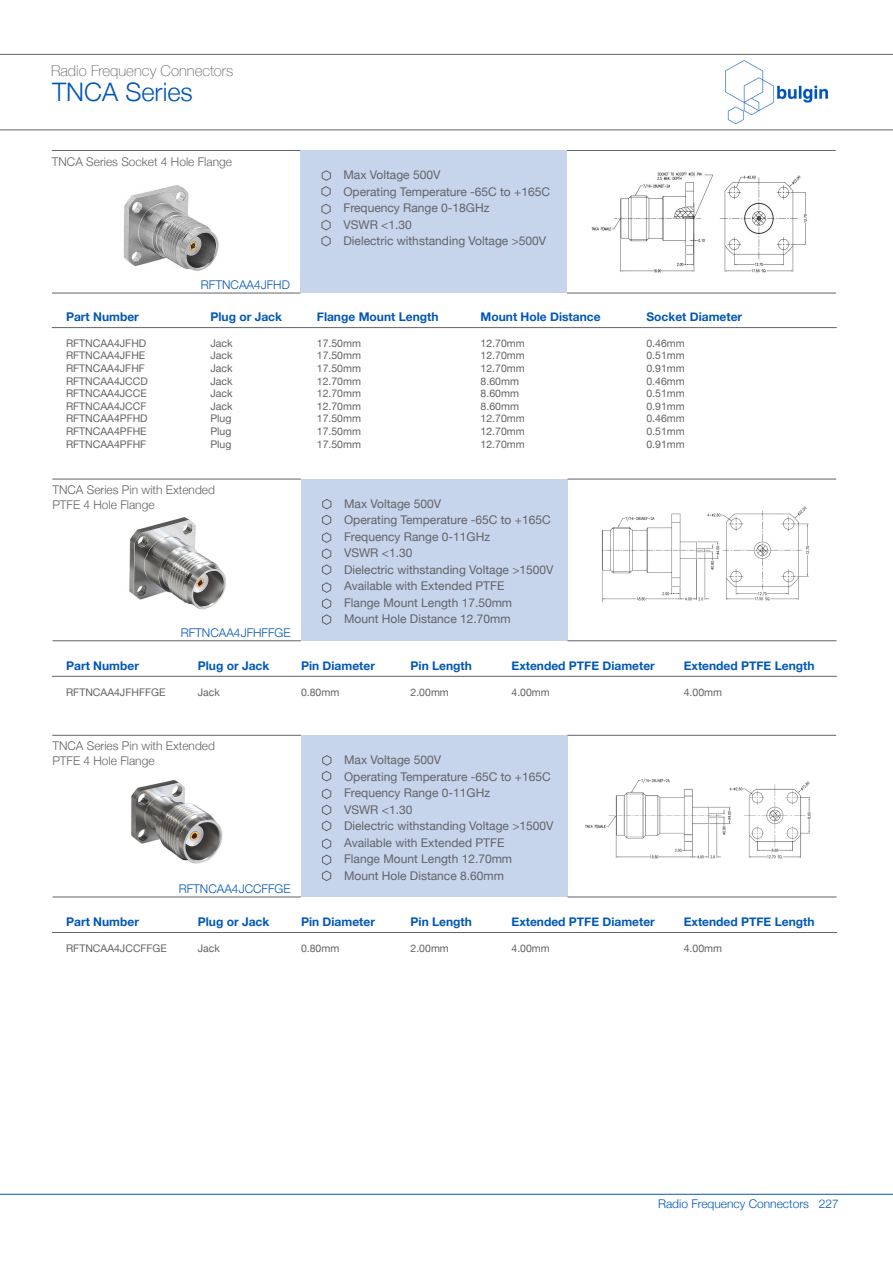
<style>
.page{position:relative;width:893px;height:1263px;background:#fff}
.page>*{position:absolute;margin:0;border:0;box-sizing:border-box;transform-origin:0 0}
.t1{font:300 25.5px "Helvetica Neue";color:#0057b8}
.t2{font:100 15px "Helvetica Neue";color:#636366}
.t3{font:12px "Helvetica Neue";color:#636366}
.t4{font:700 12px "Helvetica Neue";color:#0057b8}
.t5{font:300 12px "Helvetica Neue";color:#636366}
.t6{font:300 12px "Helvetica Neue";color:#0057b8}
.t7{font:10.5px "Helvetica Neue";color:#636366}
</style>
<div class="page">
<img style="left:726px;top:61px;width:101px;height:63px">
<hr style="left:0;top:54px;width:893px;height:1px;background:#636366">
<hr style="left:0;top:129px;width:893px;height:1px;background:#636366">
<hr style="left:0;top:1194px;width:893px;height:1px;background:#0057b8">
<img style="left:131px;top:780px;width:92px;height:84px">
<img style="left:129px;top:517px;width:97px;height:93px">
<img style="left:52px;top:185px;width:241px;height:108px">
<div style="left:300px;top:150px;width:267px;height:143px;background:#c6d4ec"></div>
<hr style="left:567px;top:150px;width:269px;height:1px;background:#636366">
<hr style="left:52px;top:293px;width:248px;height:1px;background:#636366">
<hr style="left:567px;top:293px;width:269px;height:1px;background:#636366">
<hr style="left:52px;top:150px;width:248px;height:1px;background:#636366">
<svg style="left:321px;top:170px;width:10px;height:27px"></svg>
<svg style="left:321px;top:203px;width:10px;height:44px"></svg>
<img style="left:591px;top:172px;width:216px;height:101px">
<hr style="left:52px;top:327px;width:785px;height:1px;background:#636366">
<div style="left:301px;top:479px;width:266px;height:161px;background:#c6d4ec"></div>
<hr style="left:567px;top:479px;width:269px;height:1px;background:#636366">
<hr style="left:53px;top:640px;width:248px;height:1px;background:#636366">
<hr style="left:567px;top:640px;width:270px;height:1px;background:#636366">
<hr style="left:52px;top:479px;width:249px;height:1px;background:#636366">
<svg style="left:322px;top:499px;width:10px;height:27px"></svg>
<svg style="left:322px;top:532px;width:10px;height:43px"></svg>
<img style="left:601px;top:506px;width:209px;height:97px">
<hr style="left:52px;top:676px;width:785px;height:1px;background:#636366">
<svg style="left:322px;top:582px;width:10px;height:43px"></svg>
<div style="left:301px;top:735px;width:266px;height:162px;background:#c6d4ec"></div>
<hr style="left:567px;top:735px;width:269px;height:1px;background:#636366">
<hr style="left:53px;top:897px;width:248px;height:1px;background:#636366">
<hr style="left:567px;top:897px;width:270px;height:1px;background:#636366">
<hr style="left:52px;top:735px;width:249px;height:1px;background:#636366">
<svg style="left:322px;top:755px;width:10px;height:27px"></svg>
<svg style="left:322px;top:788px;width:10px;height:43px"></svg>
<img style="left:585px;top:778px;width:226px;height:80px">
<hr style="left:52px;top:932px;width:785px;height:1px;background:#636366">
<svg style="left:322px;top:838px;width:10px;height:43px"></svg>
<p class="t2" style="left:51px;top:60px;width:184px">Radio Frequency Connectors</p>
<p class="t1" style="left:52px;top:71px;width:142px">TNCA Series</p>
<p class="t5" style="left:52px;top:152px;width:182px">TNCA Series Socket 4 Hole Flange</p>
<p class="t6" style="left:201px;top:275px;width:90px">RFTNCAA4JFHD</p>
<p class="t4" style="left:66px;top:307px;width:74px">Part Number</p>
<p class="t4" style="left:210px;top:307px;width:73px">Plug or Jack</p>
<p class="t7" style="left:210px;top:335px;width:24px">Jack</p>
<p class="t7" style="left:210px;top:348px;width:24px">Jack</p>
<p class="t7" style="left:210px;top:361px;width:24px">Jack</p>
<p class="t7" style="left:210px;top:373px;width:24px">Jack</p>
<p class="t7" style="left:210px;top:386px;width:24px">Jack</p>
<p class="t7" style="left:210px;top:398px;width:24px">Jack</p>
<p class="t7" style="left:210px;top:411px;width:22px">Plug</p>
<p class="t7" style="left:210px;top:424px;width:22px">Plug</p>
<p class="t7" style="left:210px;top:436px;width:22px">Plug</p>
<p class="t7" style="left:66px;top:335px;width:82px">RFTNCAA4JFHD</p>
<p class="t7" style="left:66px;top:348px;width:81px">RFTNCAA4JFHE</p>
<p class="t7" style="left:66px;top:361px;width:80px">RFTNCAA4JFHF</p>
<p class="t7" style="left:66px;top:373px;width:83px">RFTNCAA4JCCD</p>
<p class="t7" style="left:66px;top:386px;width:82px">RFTNCAA4JCCE</p>
<p class="t7" style="left:66px;top:398px;width:82px">RFTNCAA4JCCF</p>
<p class="t7" style="left:66px;top:411px;width:83px">RFTNCAA4PFHD</p>
<p class="t7" style="left:66px;top:424px;width:82px">RFTNCAA4PFHE</p>
<p class="t7" style="left:66px;top:436px;width:82px">RFTNCAA4PFHF</p>
<p class="t3" style="left:343px;top:166px;width:98px">Max Voltage 500V</p>
<p class="t3" style="left:343px;top:183px;width:208px">Operating Temperature -65C to +165C</p>
<p class="t3" style="left:343px;top:199px;width:148px">Frequency Range 0-18GHz</p>
<p class="t3" style="left:343px;top:216px;width:70px">VSWR &lt;1.30</p>
<p class="t3" style="left:343px;top:232px;width:204px">Dielectric withstanding Voltage &gt;500V</p>
<p class="t4" style="left:317px;top:307px;width:123px">Flange Mount Length</p>
<p class="t7" style="left:317px;top:335px;width:46px">17.50mm</p>
<p class="t7" style="left:317px;top:348px;width:46px">17.50mm</p>
<p class="t7" style="left:317px;top:361px;width:46px">17.50mm</p>
<p class="t7" style="left:317px;top:373px;width:46px">12.70mm</p>
<p class="t7" style="left:317px;top:386px;width:46px">12.70mm</p>
<p class="t7" style="left:317px;top:398px;width:46px">12.70mm</p>
<p class="t7" style="left:317px;top:411px;width:46px">17.50mm</p>
<p class="t7" style="left:317px;top:424px;width:46px">17.50mm</p>
<p class="t7" style="left:317px;top:436px;width:46px">17.50mm</p>
<p class="t4" style="left:481px;top:307px;width:121px">Mount Hole Distance</p>
<p class="t7" style="left:481px;top:335px;width:46px">12.70mm</p>
<p class="t7" style="left:481px;top:348px;width:46px">12.70mm</p>
<p class="t7" style="left:481px;top:361px;width:46px">12.70mm</p>
<p class="t7" style="left:481px;top:373px;width:40px">8.60mm</p>
<p class="t7" style="left:481px;top:386px;width:40px">8.60mm</p>
<p class="t7" style="left:481px;top:398px;width:40px">8.60mm</p>
<p class="t7" style="left:481px;top:411px;width:46px">12.70mm</p>
<p class="t7" style="left:481px;top:424px;width:46px">12.70mm</p>
<p class="t7" style="left:481px;top:436px;width:46px">12.70mm</p>
<p class="t4" style="left:646px;top:307px;width:97px">Socket Diameter</p>
<p class="t7" style="left:646px;top:335px;width:40px">0.46mm</p>
<p class="t7" style="left:646px;top:348px;width:40px">0.51mm</p>
<p class="t7" style="left:646px;top:361px;width:40px">0.91mm</p>
<p class="t7" style="left:646px;top:373px;width:40px">0.46mm</p>
<p class="t7" style="left:646px;top:386px;width:40px">0.51mm</p>
<p class="t7" style="left:646px;top:398px;width:40px">0.91mm</p>
<p class="t7" style="left:646px;top:411px;width:40px">0.46mm</p>
<p class="t7" style="left:646px;top:424px;width:40px">0.51mm</p>
<p class="t7" style="left:646px;top:436px;width:40px">0.91mm</p>
<p class="t5" style="left:52px;top:480px;width:164px">TNCA Series Pin with Extended</p>
<p class="t5" style="left:52px;top:495px;width:104px">PTFE 4 Hole Flange</p>
<p class="t6" style="left:181px;top:623px;width:111px">RFTNCAA4JFHFFGE</p>
<p class="t4" style="left:66px;top:656px;width:74px">Part Number</p>
<p class="t4" style="left:198px;top:656px;width:73px">Plug or Jack</p>
<p class="t7" style="left:66px;top:684px;width:101px">RFTNCAA4JFHFFGE</p>
<p class="t7" style="left:198px;top:684px;width:24px">Jack</p>
<p class="t3" style="left:344px;top:495px;width:98px">Max Voltage 500V</p>
<p class="t3" style="left:344px;top:511px;width:208px">Operating Temperature -65C to +165C</p>
<p class="t3" style="left:344px;top:528px;width:148px">Frequency Range 0-11GHz</p>
<p class="t3" style="left:344px;top:544px;width:70px">VSWR &lt;1.30</p>
<p class="t3" style="left:344px;top:561px;width:211px">Dielectric withstanding Voltage &gt;1500V</p>
<p class="t3" style="left:344px;top:577px;width:162px">Available with Extended PTFE</p>
<p class="t3" style="left:344px;top:594px;width:170px">Flange Mount Length 17.50mm</p>
<p class="t3" style="left:344px;top:610px;width:168px">Mount Hole Distance 12.70mm</p>
<p class="t4" style="left:301px;top:656px;width:75px">Pin Diameter</p>
<p class="t7" style="left:301px;top:684px;width:40px">0.80mm</p>
<p class="t4" style="left:411px;top:656px;width:63px">Pin Length</p>
<p class="t7" style="left:411px;top:684px;width:40px">2.00mm</p>
<p class="t4" style="left:512px;top:656px;width:145px">Extended PTFE Diameter</p>
<p class="t7" style="left:512px;top:684px;width:40px">4.00mm</p>
<p class="t4" style="left:684px;top:656px;width:132px">Extended PTFE Length</p>
<p class="t7" style="left:684px;top:684px;width:40px">4.00mm</p>
<p class="t5" style="left:52px;top:736px;width:164px">TNCA Series Pin with Extended</p>
<p class="t5" style="left:52px;top:751px;width:104px">PTFE 4 Hole Flange</p>
<p class="t6" style="left:179px;top:879px;width:113px">RFTNCAA4JCCFFGE</p>
<p class="t4" style="left:66px;top:912px;width:74px">Part Number</p>
<p class="t4" style="left:198px;top:912px;width:73px">Plug or Jack</p>
<p class="t7" style="left:66px;top:940px;width:102px">RFTNCAA4JCCFFGE</p>
<p class="t7" style="left:198px;top:940px;width:24px">Jack</p>
<p class="t3" style="left:344px;top:751px;width:98px">Max Voltage 500V</p>
<p class="t3" style="left:344px;top:768px;width:208px">Operating Temperature -65C to +165C</p>
<p class="t3" style="left:344px;top:784px;width:148px">Frequency Range 0-11GHz</p>
<p class="t3" style="left:344px;top:801px;width:70px">VSWR &lt;1.30</p>
<p class="t3" style="left:344px;top:817px;width:211px">Dielectric withstanding Voltage &gt;1500V</p>
<p class="t3" style="left:344px;top:834px;width:162px">Available with Extended PTFE</p>
<p class="t3" style="left:344px;top:850px;width:170px">Flange Mount Length 12.70mm</p>
<p class="t3" style="left:344px;top:867px;width:161px">Mount Hole Distance 8.60mm</p>
<p class="t4" style="left:301px;top:912px;width:75px">Pin Diameter</p>
<p class="t7" style="left:301px;top:940px;width:40px">0.80mm</p>
<p class="t4" style="left:411px;top:912px;width:63px">Pin Length</p>
<p class="t7" style="left:411px;top:940px;width:40px">2.00mm</p>
<p class="t4" style="left:512px;top:912px;width:145px">Extended PTFE Diameter</p>
<p class="t7" style="left:512px;top:940px;width:40px">4.00mm</p>
<p class="t4" style="left:684px;top:912px;width:132px">Extended PTFE Length</p>
<p class="t7" style="left:684px;top:940px;width:40px">4.00mm</p>
<p class="t6" style="left:658px;top:1194px;width:182px">Radio Frequency Connectors 227</p>
</div>
